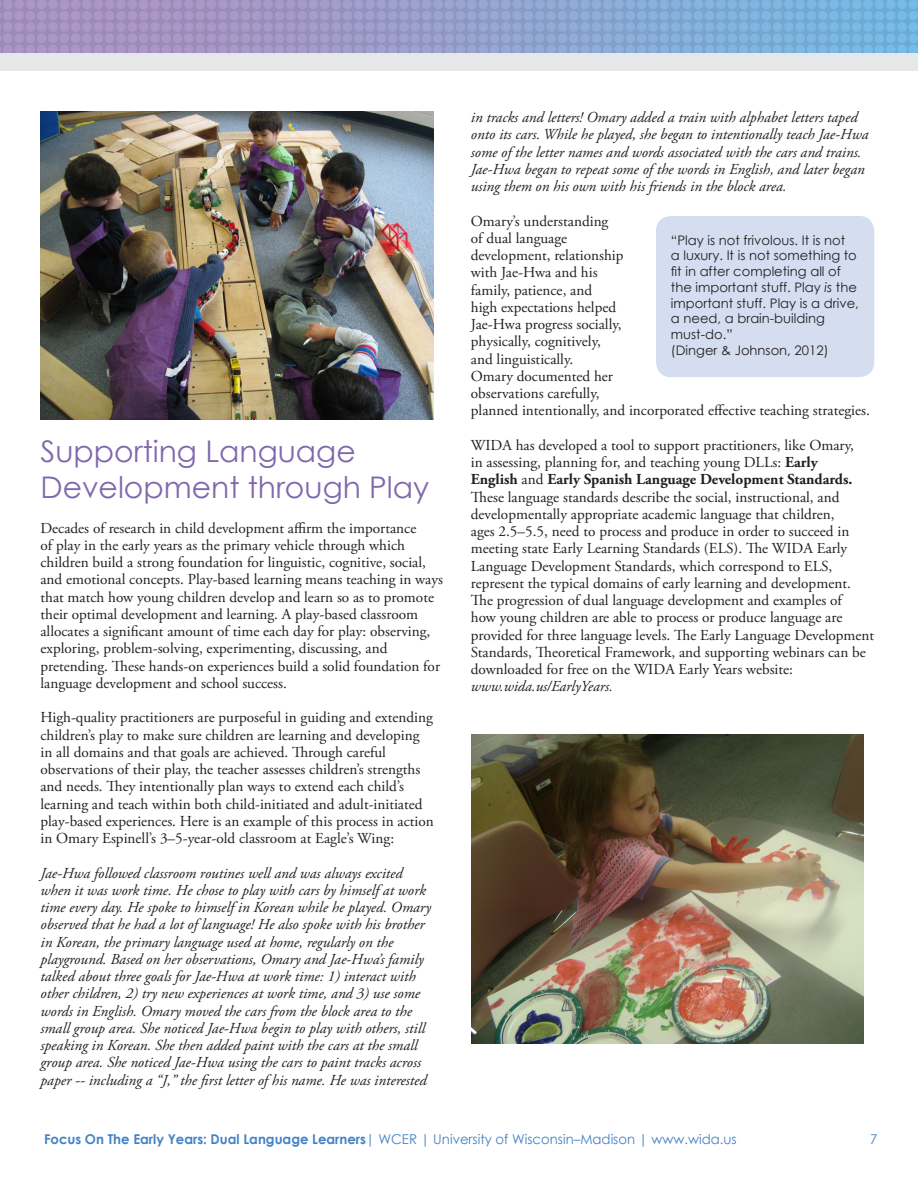
<style>
.page{position:relative;width:918px;height:1188px;background:#fff}
.page>*{position:absolute;margin:0;border:0;box-sizing:border-box;transform-origin:0 0}
.headline{font:29.85px/35.8px "Century Gothic";color:#7f69ae}
.body{font:15.15px/17.2px "Adobe Garamond Pro";color:#231f20}
.body-2{font:italic 15.15px/17.2px "Adobe Garamond Pro";color:#231f20}
.t1{font:13.5px "Century Gothic";color:#4382c4}
.steps{font:13.2px/15.8px "Century Gothic";color:#231f20}
.s1{font-weight:700}
.s2{font-style:italic}
</style>
<div class="page">
<img style="left:41px;top:111px;width:392px;height:309px">
<img style="left:471px;top:735px;width:393px;height:308px">
<div style="left:656px;top:216px;width:218px;height:161px;background:#d4def0;border-radius:15px"></div>
<img style="left:0;top:0;width:918px;height:53px">
<div style="left:0;top:53px;width:918px;height:17px;background:#e6e7e9"></div>
<p class="headline" style="left:40px;top:433px;width:390px">Supporting Language<br>Development through Play</p>
<p class="body" style="left:40px;top:520px;width:404px">Decades of research in child development affirm the importance<br>of play in the early years as the primary vehicle through which children build a strong foundation for linguistic, cognitive, social, and emotional concepts. Play-based learning means teaching in ways that match how young children develop and learn so as to promote their optimal development and learning. A play-based classroom allocates a significant amount of time each day for play: observing, exploring, problem-solving, experimenting, discussing, and pretending. These hands-on experiences build a solid foundation for language development and school success.</p>
<p class="body" style="left:40px;top:710px;width:395px">High-quality practitioners are purposeful in guiding and extending children’s play to make sure children are learning and developing in all domains and that goals are achieved. Through careful observations of their play, the teacher assesses children’s strengths and needs. They intentionally plan ways to extend each child’s learning and teach within both child-initiated and adult-initiated play-based experiences. Here is an example of this process in action in Omary Espinell’s 3–5-year-old classroom at Eagle’s Wing:</p>
<p class="body-2" style="left:40px;top:865px;width:392px">Jae-Hwa followed classroom routines well and was always excited when it was work time. He chose to play with cars by himself at work time every day. He spoke to himself in Korean while he played. Omary observed that he had a lot of language! He also spoke with his brother in Korean, the primary language used at home, regularly on the playground. Based on her observations, Omary and Jae-Hwa’s family talked about three goals for Jae-Hwa at work time: 1) interact with other children, 2) try new experiences at work time, and 3) use some words in English. Omary moved the cars from the block area to the small group area. She noticed Jae-Hwa begin to play with others, still speaking in Korean. She then added paint with the cars at the small group area. She noticed Jae-Hwa using the cars to paint tracks across paper -- including a “J,” the first letter of his name. He was interested</p>
<p class="body-2" style="left:471px;top:109px;width:399px">in tracks and letters! Omary added a train with alphabet letters taped onto its cars. While he played, she began to intentionally teach Jae-Hwa some of the letter names and words associated with the cars and trains.<br>Jae-Hwa began to repeat some of the words in English, and later began using them on his own with his friends in the block area.</p>
<p class="body" style="left:471px;top:213px;width:400px">Omary’s understanding<br>of dual language<br>development, relationship<br>with Jae-Hwa and his<br>family, patience, and<br>high expectations helped<br>Jae-Hwa progress socially,<br>physically, cognitively,<br>and linguistically.<br>Omary documented her<br>observations carefully,<br>planned intentionally, and incorporated effective teaching strategies.</p>
<p class="body" style="left:471px;top:437px;width:405px">WIDA has developed a tool to support practitioners, like Omary,<br>in assessing, planning for, and teaching young DLLs: <span class="s1">Early<br>English</span> and <span class="s1">Early Spanish Language Development Standards.<br></span>These language standards describe the social, instructional, and developmentally appropriate academic language that children,<br>ages 2.5–5.5, need to process and produce in order to succeed in meeting state Early Learning Standards (ELS). The WIDA Early Language Development Standards, which correspond to ELS, represent the typical domains of early learning and development.<br>The progression of dual language development and examples of<br>how young children are able to process or produce language are provided for three language levels. The Early Language Development Standards, Theoretical Framework, and supporting webinars can be downloaded for free on the WIDA Early Years website: <span class="s2">www.wida.us/EarlyYears.</span></p>
<p class="steps" style="left:671px;top:232px;width:189px">“Play is not frivolous. It is not<br>a luxury. It is not something to fit in after completing all of the important stuff. Play <span class="s2">is</span> the important stuff. Play is a drive, a need, a brain-building must-do.”</p>
<p class="steps" style="left:671px;top:342px;width:159px">(Dinger &amp; Johnson, 2012)</p>
<p class="t1" style="left:44px;top:1131px;width:694px"><span class="s1">Focus On The Early Years: Dual Language Learners</span>| WCER | University of Wisconsin–Madison | www.wida.us</p>
<p class="t1" style="left:870px;top:1131px;width:9px">7</p>
</div>
